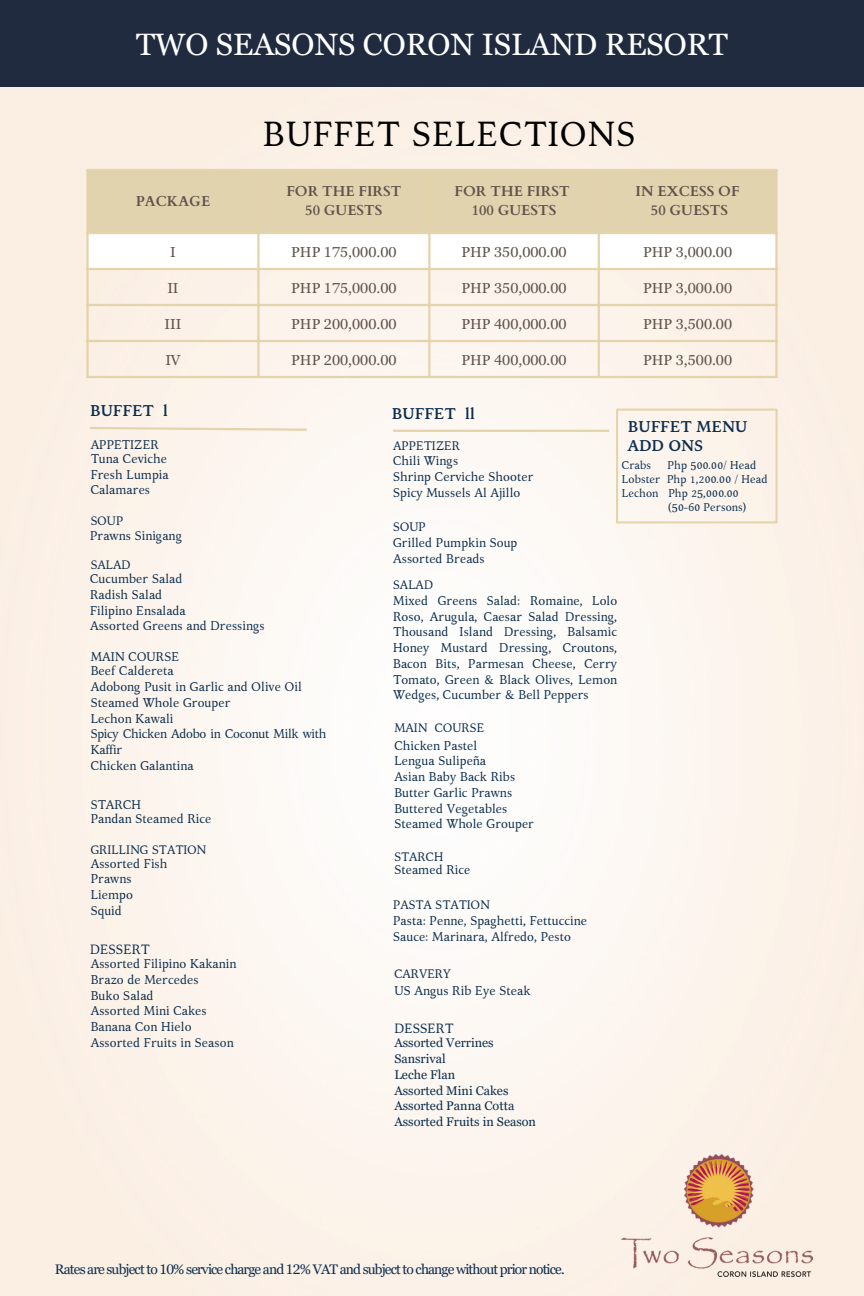
<style>
.page{position:relative;width:864px;height:1296px;background:#fff}
.page>*{position:absolute;margin:0;border:0;box-sizing:border-box;transform-origin:0 0}
.t1{font:34.5px "Kelvinch";letter-spacing:.035em;color:#000}
.t2{font:30.9px "Georgia Pro";color:#fff}
.t3{font:700 15.45px/18.5px "Kelvinch";color:#0c2e4d}
.t4{font:14.4px "Georgia Pro";color:#60534c}
.t5{font:700 14.4px "Cardo";color:#60534c}
.t6{font:13.8px "Georgia Pro";letter-spacing:-.06em;color:#0c2e4d}
.t7{font:13.35px "Kelvinch";color:#0c2e4d}
.t8{font:12.6px/15.8px "Kelvinch";color:#0c2e4d}
.t9{font:12.6px/15.8px "Georgia Pro";color:#0c2e4d}
.t10{font:12.45px "Kelvinch";color:#0c2e4d}
.t11{font:12.3px "Kelvinch";color:#0c2e4d}
.t12{font:11.25px "Kelvinch";color:#0c2e4d}
</style>
<div class="page">
<div style="left:0;top:0;width:864px;height:87px;background:#202b3f"></div>
<svg style="left:89px;top:171px;width:686px;height:97px"></svg>
<hr style="left:86px;top:171px;width:3px;height:205px;background:#e4d4ab">
<hr style="left:257px;top:171px;width:3px;height:205px;background:#e4d4ab">
<hr style="left:428px;top:171px;width:2px;height:205px;background:#e4d4ab">
<hr style="left:598px;top:171px;width:2px;height:205px;background:#e4d4ab">
<hr style="left:775px;top:171px;width:3px;height:205px;background:#e4d4ab">
<hr style="left:86px;top:169px;width:692px;height:2px;background:#e4d4ab">
<hr style="left:86px;top:232px;width:692px;height:2px;background:#e4d4ab">
<hr style="left:86px;top:268px;width:692px;height:2px;background:#e4d4ab">
<hr style="left:86px;top:304px;width:692px;height:2px;background:#e4d4ab">
<hr style="left:86px;top:340px;width:692px;height:2px;background:#e4d4ab">
<hr style="left:86px;top:376px;width:692px;height:2px;background:#e4d4ab">
<svg style="left:88px;top:426px;width:221px;height:6px"></svg>
<hr style="left:393px;top:430px;width:216px;height:2px;background:#e4d4ab">
<img style="left:621px;top:1154px;width:192px;height:123px">
<div style="left:616px;top:409px;width:162px;height:114px;background:#fcf4ec"></div>
<p class="t2" style="left:136px;top:27px;width:593px">TWO SEASONS CORON ISLAND RESORT</p>
<p class="t5" style="left:136px;top:192px;width:76px">PACKAGE</p>
<p class="t1" style="left:263px;top:110px;width:374px">BUFFET SELECTIONS</p>
<p class="t5" style="left:286px;top:182px;width:116px">FOR THE FIRST</p>
<h1 class="t5" style="left:305px;top:201px;width:79px">50 GUESTS</h1>
<h2 class="t5" style="left:455px;top:182px;width:116px">FOR THE FIRST</h2>
<p class="t5" style="left:472px;top:201px;width:86px">100 GUESTS</p>
<p class="t5" style="left:636px;top:182px;width:106px">IN EXCESS OF</p>
<p class="t5" style="left:651px;top:201px;width:79px">50 GUESTS</p>
<p class="t4" style="left:170px;top:243px;width:7px">I</p>
<p class="t4" style="left:291px;top:243px;width:107px">PHP 175,000.00</p>
<p class="t4" style="left:461px;top:243px;width:107px">PHP 350,000.00</p>
<p class="t4" style="left:643px;top:243px;width:91px">PHP 3,000.00</p>
<p class="t4" style="left:167px;top:279px;width:13px">II</p>
<p class="t4" style="left:291px;top:279px;width:107px">PHP 175,000.00</p>
<p class="t4" style="left:461px;top:279px;width:107px">PHP 350,000.00</p>
<p class="t4" style="left:643px;top:279px;width:91px">PHP 3,000.00</p>
<p class="t4" style="left:165px;top:315px;width:18px">III</p>
<p class="t4" style="left:291px;top:315px;width:107px">PHP 200,000.00</p>
<p class="t4" style="left:461px;top:315px;width:107px">PHP 400,000.00</p>
<p class="t4" style="left:643px;top:315px;width:91px">PHP 3,500.00</p>
<p class="t4" style="left:165px;top:351px;width:17px">IV</p>
<p class="t4" style="left:291px;top:351px;width:107px">PHP 200,000.00</p>
<p class="t4" style="left:461px;top:351px;width:107px">PHP 400,000.00</p>
<p class="t4" style="left:643px;top:351px;width:91px">PHP 3,500.00</p>
<p class="t3" style="left:90px;top:402px;width:80px">BUFFET l</p>
<p class="t3" style="left:392px;top:405px;width:85px">BUFFET ll</p>
<p class="t3" style="left:628px;top:418px;width:121px">BUFFET MENU<br>ADD ONS</p>
<p class="t12" style="left:622px;top:457px;width:31px">Crabs</p>
<p class="t12" style="left:668px;top:457px;width:90px">Php 500.00/ Head</p>
<h6 class="t12" style="left:622px;top:471px;width:147px">Lobster Php 1,200.00 / Head</h6>
<p class="t12" style="left:622px;top:485px;width:118px">Lechon Php 25,000.00</p>
<h6 class="t12" style="left:668px;top:499px;width:80px">(50-60 Persons)</h6>
<h4 class="t10" style="left:91px;top:436px;width:70px">APPETIZER</h4>
<p class="t8" style="left:91px;top:451px;width:80px">Tuna Ceviche<br>Fresh Lumpia<br>Calamares</p>
<h5 class="t11" style="left:91px;top:513px;width:34px">SOUP</h5>
<p class="t8" style="left:90px;top:527px;width:94px">Prawns Sinigang</p>
<p class="t11" style="left:91px;top:556px;width:42px">SALAD</p>
<p class="t8" style="left:90px;top:571px;width:176px">Cucumber Salad<br>Radish Salad<br>Filipino Ensalada<br>Assorted Greens and Dressings</p>
<h6 class="t8" style="left:91px;top:649px;width:90px">MAIN COURSE</h6>
<h6 class="t8" style="left:91px;top:663px;width:237px">Beef Caldereta<br>Adobong Pusit in Garlic and Olive Oil<br>Steamed Whole Grouper<br>Lechon Kawali<br>Spicy Chicken Adobo in Coconut Milk with<br>Kaffir<br>Chicken Galantina</h6>
<h5 class="t8" style="left:91px;top:796px;width:52px">STARCH</h5>
<h6 class="t8" style="left:91px;top:810px;width:122px">Pandan Steamed Rice</h6>
<h5 class="t11" style="left:91px;top:842px;width:117px">GRILLING STATION</h5>
<h6 class="t8" style="left:91px;top:855px;width:78px">Assorted Fish<br>Prawns<br>Liempo<br>Squid</h6>
<p class="t7" style="left:90px;top:940px;width:61px">DESSERT</p>
<h6 class="t8" style="left:91px;top:956px;width:147px">Assorted Filipino Kakanin<br>Brazo de Mercedes<br>Buko Salad<br>Assorted Mini Cakes<br>Banana Con Hielo<br>Assorted Fruits in Season</h6>
<h5 class="t11" style="left:393px;top:438px;width:69px">APPETIZER</h5>
<h4 class="t8" style="left:393px;top:453px;width:142px">Chili Wings<br>Shrinp Cerviche Shooter<br>Spicy Mussels Al Ajillo</h4>
<p class="t11" style="left:393px;top:519px;width:34px">SOUP</p>
<p class="t8" style="left:393px;top:534px;width:126px">Grilled Pumpkin Soup<br>Assorted Breads</p>
<h3 class="t11" style="left:393px;top:576px;width:42px">SALAD</h3>
<h6 class="t8" style="left:393px;top:593px;width:226px;text-align:justify">Mixed Greens Salad: Romaine, Lolo Roso, Arugula, Caesar Salad Dressing, Thousand Island Dressing, Balsamic Honey Mustard Dressing, Croutons, Bacon Bits, Parmesan Cheese, Cerry Tomato, Green &amp; Black Olives, Lemon Wedges, Cucumber &amp; Bell Peppers</h6>
<p class="t11" style="left:394px;top:720px;width:91px">MAIN COURSE</p>
<p class="t8" style="left:394px;top:737px;width:141px">Chicken Pastel<br>Lengua Sulipeña<br>Asian Baby Back Ribs<br>Butter Garlic Prawns<br>Buttered Vegetables<br>Steamed Whole Grouper</p>
<p class="t11" style="left:394px;top:849px;width:51px">STARCH</p>
<p class="t8" style="left:394px;top:862px;width:78px">Steamed Rice</p>
<p class="t11" style="left:393px;top:896px;width:98px">PASTA STATION</p>
<p class="t8" style="left:393px;top:913px;width:196px">Pasta: Penne, Spaghetti, Fettuccine<br>Sauce: Marinara, Alfredo, Pesto</p>
<h6 class="t11" style="left:394px;top:966px;width:58px">CARVERY</h6>
<p class="t8" style="left:394px;top:982px;width:138px">US Angus Rib Eye Steak</p>
<h6 class="t7" style="left:394px;top:1019px;width:61px">DESSERT</h6>
<p class="t9" style="left:394px;top:1035px;width:143px">Assorted Verrines<br>Sansrival<br>Leche Flan<br>Assorted Mini Cakes<br>Assorted Panna Cotta<br>Assorted Fruits in Season</p>
<h6 class="t6" style="left:55px;top:1261px;width:511px">Rates are subject to 10% service charge and 12% VAT and subject to change without prior notice.</h6>
</div>
